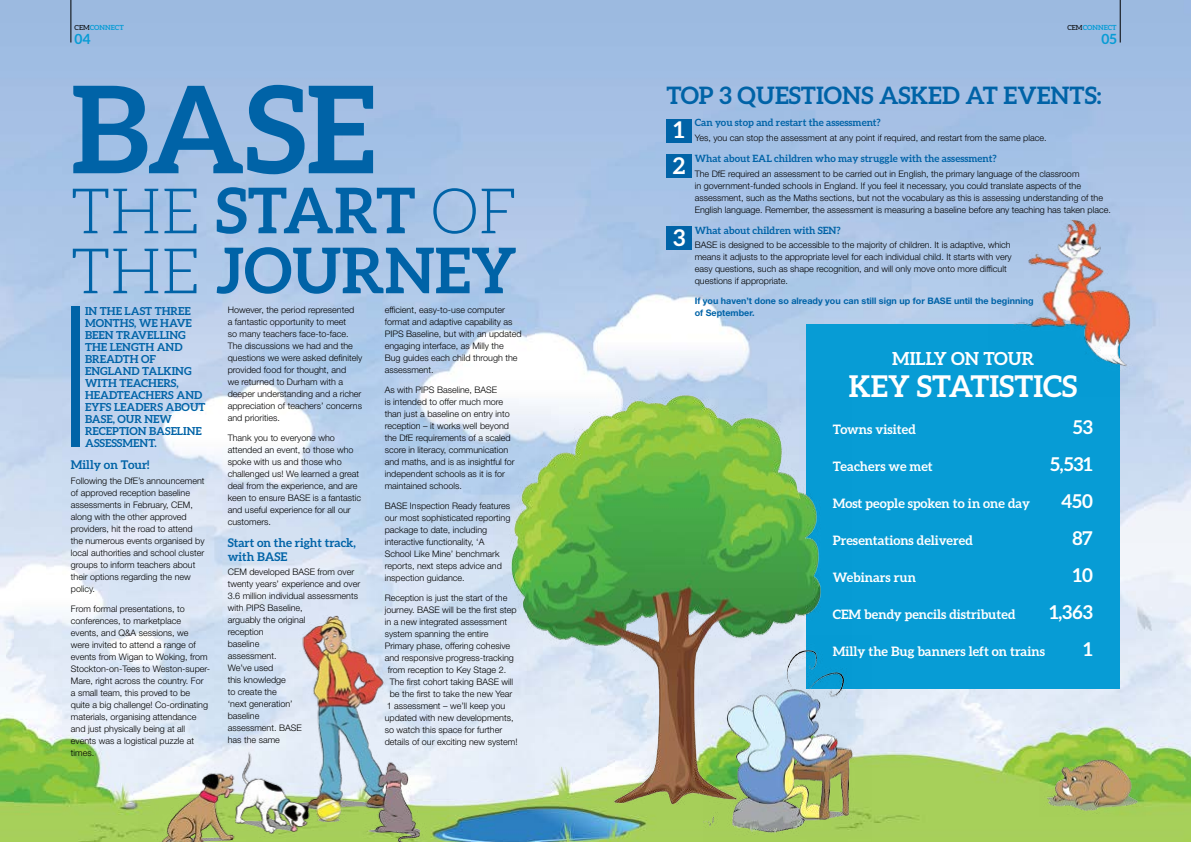
<style>
.page{position:relative;width:1191px;height:842px;background:#fff}
.page>*{position:absolute;margin:0;border:0;box-sizing:border-box;transform-origin:0 0}
.t1{font:700 121px "Aleo";color:#0063a7}
.t2{font:700 63px/60px "Aleo";color:#0063a7}
.t3{font:700 30px "Aleo";color:#fff}
.t4{font:700 24px "Aleo";color:#0063a7}
.t5{font:700 23px/35.6px "Aleo";color:#fff}
.t6{font:700 19px "Aleo";color:#fff}
.t7{font:700 18px "Aleo";color:#fff}
.t8{font:700 14px "Aleo";color:#079cd5}
.t9{font:700 13px "Aleo";color:#fff}
.t10{font:700 12px/14px "Aleo";color:#0063a7}
.t11{font:700 11px/12px "Aleo";color:#0063a7}
.t12{font:700 10px "Aleo";color:#0063a7}
.t13{font:300 9px/12px "Helvetica Neue LT Std";color:#000}
.t14{font:700 9px/12px "Helvetica Neue LT Std";color:#0063a7}
.t15{font:700 7px "Aleo";color:#079cd5}
.s1{font-weight:400;color:#000}
.s2{font-weight:300}
</style>
<div class="page">
<img style="left:0;top:0;width:1191px;height:842px">
<hr style="left:71px;top:0;width:1px;height:43px;background:#000">
<hr style="left:1120px;top:0;width:1px;height:43px;background:#000">
<div style="left:806px;top:324px;width:314px;height:364px;background:#079cd5"></div>
<img style="left:493px;top:381px;width:328px;height:438px">
<div style="left:666px;top:119px;width:26px;height:24px;background:#0063a7"></div>
<div style="left:666px;top:154px;width:26px;height:24px;background:#0063a7"></div>
<div style="left:666px;top:226px;width:26px;height:24px;background:#0063a7"></div>
<div style="left:71px;top:306px;width:8px;height:141px;background:#0063a7"></div>
<img style="left:1039px;top:752px;width:106px;height:64px">
<img style="left:138px;top:599px;width:310px;height:243px">
<img style="left:703px;top:635px;width:168px;height:207px">
<img style="left:989px;top:203px;width:155px;height:193px">
<p class="t15" style="left:75px;top:23px;width:51px"><span class="s1">CEM</span>CONNECT</p>
<h3 class="t8" style="left:75px;top:30px;width:18px">04</h3>
<h1 class="t1" style="left:71px;top:60px;width:306px">BASE</h1>
<h2 class="t2" style="left:71px;top:179px;width:447px"><span class="s2">THE</span> START <span class="s2">OF<br>THE</span> JOURNEY</h2>
<p class="t11" style="left:85px;top:305px;width:122px">IN THE LAST THREE<br>MONTHS, WE HAVE<br>BEEN TRAVELLING<br>THE LENGTH AND<br>BREADTH OF<br>ENGLAND TALKING<br>WITH TEACHERS,<br>HEADTEACHERS AND<br>EYFS LEADERS ABOUT<br>BASE, OUR NEW<br>RECEPTION BASELINE<br>ASSESSMENT.</p>
<h3 class="t10" style="left:71px;top:457px;width:80px">Milly on Tour!</h3>
<p class="t13" style="left:71px;top:474px;width:135px">Following the DfE’s announcement of approved reception baseline assessments in February, CEM, along with the other approved providers, hit the road to attend the numerous events organised by local authorities and school cluster groups to inform teachers about their options regarding the new policy.</p>
<p class="t13" style="left:71px;top:602px;width:141px">From formal presentations, to conferences, to marketplace events, and Q&amp;A sessions, we<br>were invited to attend a range of events from Wigan to Woking, from<br>Stockton-on-Tees to Weston-super-<br>Mare, right across the country. For a small team, this proved to be quite a big challenge! Co-ordinating materials, organising attendance and just physically being at all events was a logistical puzzle at times.</p>
<p class="t13" style="left:228px;top:303px;width:136px">However, the period represented<br>a fantastic opportunity to meet<br>so many teachers face-to-face.<br>The discussions we had and the questions we were asked definitely provided food for thought, and<br>we returned to Durham with a deeper understanding and a richer appreciation of teachers’ concerns and priorities.</p>
<p class="t13" style="left:228px;top:431px;width:135px">Thank you to everyone who attended an event, to those who spoke with us and those who challenged us! We learned a great deal from the experience, and are keen to ensure BASE is a fantastic and useful experience for all our customers.</p>
<h3 class="t10" style="left:228px;top:535px;width:130px">Start on the right track, with BASE</h3>
<p class="t13" style="left:228px;top:566px;width:134px">CEM developed BASE from over twenty years’ experience and over<br>3.6 million individual assessments with PIPS Baseline,<br>arguably the original<br>reception<br>baseline<br>assessment.<br>We’ve used<br>this knowledge<br>to create the<br>‘next generation’<br>baseline<br>assessment. BASE<br>has the same</p>
<p class="t13" style="left:385px;top:303px;width:138px">efficient, easy-to-use computer format and adaptive capability as<br>PIPS Baseline, but with an updated engaging interface, as Milly the<br>Bug guides each child through the assessment.</p>
<p class="t13" style="left:385px;top:383px;width:131px">As with PIPS Baseline, BASE<br>is intended to offer much more than just a baseline on entry into reception – it works well beyond the DfE requirements of a scaled score in literacy, communication and maths, and is as insightful for independent schools as it is for maintained schools.</p>
<p class="t13" style="left:385px;top:499px;width:127px">BASE Inspection Ready features our most sophisticated reporting package to date, including interactive functionality, ‘A<br>School Like Mine’ benchmark reports, next steps advice and inspection guidance.</p>
<p class="t13" style="left:385px;top:591px;width:124px">Reception is just the start of the</p>
<p class="t13" style="left:385px;top:603px;width:133px">journey. BASE will be the first step</p>
<p class="t13" style="left:385px;top:615px;width:124px">in a new integrated assessment</p>
<p class="t13" style="left:385px;top:627px;width:105px">system spanning the entire</p>
<p class="t13" style="left:385px;top:639px;width:127px">Primary phase, offering cohesive</p>
<p class="t13" style="left:385px;top:651px;width:131px">and responsive progress-tracking</p>
<p class="t13" style="left:388px;top:663px;width:120px">from reception to Key Stage 2.</p>
<p class="t13" style="left:390px;top:675px;width:125px">The first cohort taking BASE will</p>
<p class="t13" style="left:390px;top:687px;width:124px">be the first to take the new Year</p>
<p class="t13" style="left:387px;top:699px;width:120px">1 assessment – we’ll keep you</p>
<p class="t13" style="left:385px;top:711px;width:130px">updated with new developments,</p>
<p class="t13" style="left:385px;top:723px;width:119px">so watch this space for further</p>
<p class="t13" style="left:385px;top:735px;width:134px">details of our exciting new system!</p>
<p class="t15" style="left:1067px;top:23px;width:51px"><span class="s1">CEM</span>CONNECT</p>
<h3 class="t8" style="left:1101px;top:30px;width:17px">05</h3>
<h3 class="t4" style="left:666px;top:82px;width:437px">TOP 3 QUESTIONS ASKED AT EVENTS:</h3>
<p class="t12" style="left:694px;top:116px;width:188px">Can you stop and restart the assessment?</p>
<p class="t13" style="left:694px;top:131px;width:353px">Yes, you can stop the assessment at any point if required, and restart from the same place.</p>
<p class="t12" style="left:694px;top:152px;width:303px">What about EAL children who may struggle with the assessment?</p>
<p class="t13" style="left:694px;top:167px;width:418px">The DfE required an assessment to be carried out in English, the primary language of the classroom<br>in government-funded schools in England. If you feel it necessary, you could translate aspects of the assessment, such as the Maths sections, but not the vocabulary as this is assessing understanding of the English language. Remember, the assessment is measuring a baseline before any teaching has taken place.</p>
<p class="t12" style="left:694px;top:224px;width:147px">What about children with SEN?</p>
<p class="t13" style="left:694px;top:239px;width:318px">BASE is designed to be accessible to the majority of children. It is adaptive, which means it adjusts to the appropriate level for each individual child. It starts with very easy questions, such as shape recognition, and will only move onto more difficult questions if appropriate.</p>
<p class="t14" style="left:694px;top:295px;width:340px">If you haven’t done so already you can still sign up for BASE until the beginning of September.</p>
<h3 class="t5" style="left:673px;top:112px;width:14px">1<br>2</h3>
<h3 class="t5" style="left:673px;top:219px;width:14px">3</h3>
<h3 class="t7" style="left:892px;top:348px;width:143px">MILLY ON TOUR</h3>
<h3 class="t3" style="left:849px;top:369px;width:230px">KEY STATISTICS</h3>
<h3 class="t9" style="left:832px;top:422px;width:85px">Towns visited</h3>
<h3 class="t6" style="left:1073px;top:416px;width:21px">53</h3>
<h3 class="t9" style="left:832px;top:459px;width:101px">Teachers we met</h3>
<h3 class="t6" style="left:1050px;top:453px;width:44px">5,531</h3>
<h3 class="t9" style="left:832px;top:496px;width:199px">Most people spoken to in one day</h3>
<h3 class="t6" style="left:1061px;top:490px;width:33px">450</h3>
<h3 class="t9" style="left:832px;top:533px;width:142px">Presentations delivered</h3>
<h3 class="t6" style="left:1072px;top:527px;width:22px">87</h3>
<h3 class="t9" style="left:832px;top:570px;width:85px">Webinars run</h3>
<h3 class="t6" style="left:1072px;top:564px;width:22px">10</h3>
<h3 class="t9" style="left:832px;top:607px;width:184px">CEM bendy pencils distributed</h3>
<h3 class="t6" style="left:1049px;top:601px;width:45px">1,363</h3>
<h3 class="t9" style="left:832px;top:644px;width:214px">Milly the Bug banners left on trains</h3>
<h3 class="t6" style="left:1083px;top:638px;width:11px">1</h3>
</div>
